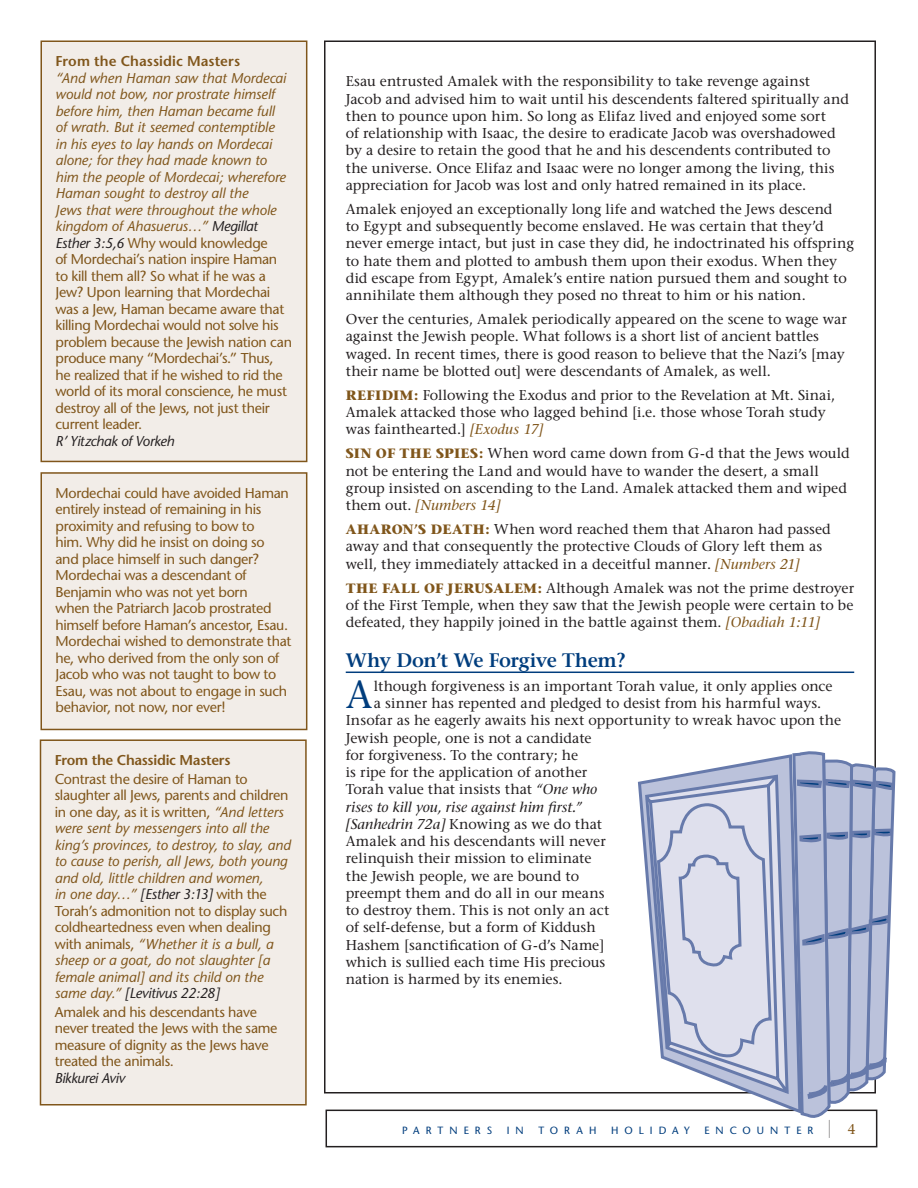
<style>
.page{position:relative;width:918px;height:1188px;background:#fff}
.page>*{position:absolute;margin:0;border:0;box-sizing:border-box;transform-origin:0 0}
.t1{font:38.85px "Stone Serif";color:#003d7d}
.t2{font:600 19.5px "Stone Serif";letter-spacing:-.025em;color:#003d7d}
.t3{font:14.25px/17.2px "Stone Serif";color:#231f20}
.t4{font:14.25px/16.5px "Stone Sans";letter-spacing:-.02em;color:#80561b}
.t5{font:italic 14.25px/16.5px "Stone Sans";color:#80561b}
.t6{font:600 14.25px "Stone Sans";letter-spacing:-.01em;color:#80561b}
.t7{font:italic 14.25px "Stone Serif";color:#231f20}
.t8{font:italic 14.25px "Stone Sans";letter-spacing:-.025em;color:#231f20}
.t9{font:10.5px "Stone Sans";letter-spacing:.575em;color:#003d7d}
.s1{font-style:italic}
.s2{font-style:italic;color:#231f20}
.s3{font-style:normal}
.s4{color:#231f20}
.s5{font-weight:700;font-size:13.5px;color:#80561b}
.s6{font-style:italic;color:#80561b}
.s7{font-family:"Helvetica Neue";font-weight:200;font-style:italic;font-size:18px;color:#231f20}
.s8{font-family:"Stone Serif";font-size:14.25px;color:#80561b}
</style>
<div class="page">
<div style="left:326px;top:1110px;width:551px;height:37px;border:2px solid #231f20"></div>
<hr style="left:346px;top:672px;width:508px;height:1px;background:#003d7d">
<div style="left:41px;top:41px;width:266px;height:420px;background:#f2ede8"></div>
<div style="left:40px;top:40px;width:267px;height:422px;border:2px solid #80561b"></div>
<div style="left:41px;top:473px;width:266px;height:256px;background:#f2ede8"></div>
<div style="left:40px;top:472px;width:267px;height:258px;border:2px solid #80561b"></div>
<div style="left:40px;top:740px;width:266px;height:365px;background:#f2ede8"></div>
<div style="left:40px;top:739px;width:267px;height:367px;border:2px solid #80561b"></div>
<svg style="left:636px;top:754px;width:155px;height:359px"></svg>
<svg style="left:643px;top:772px;width:148px;height:376px"></svg>
<svg style="left:791px;top:747px;width:105px;height:401px"></svg>
<p class="t6" style="left:56px;top:56px;width:186px">From the Chassidic Masters</p>
<p class="t4" style="left:55px;top:71px;width:238px"><span class="s1">“And when Haman saw that Mordecai would not bow, nor prostrate himself before him, then Haman became full<br>of wrath. But it seemed contemptible<br>in his eyes to lay hands on Mordecai alone; for they had made known to him the people of Mordecai; wherefore Haman sought to destroy all the<br>Jews that were throughout the whole kingdom of Ahasuerus…”</span> <span class="s2">Megillat Esther 3:5,6</span> Why would knowledge<br>of Mordechai’s nation inspire Haman to kill them all? So what if he was a Jew? Upon learning that Mordechai was a Jew, Haman became aware that killing Mordechai would not solve his problem because the Jewish nation can produce many “Mordechai’s.” Thus, he realized that if he wished to rid the world of its moral conscience, he must destroy all of the Jews, not just their current leader.</p>
<p class="t8" style="left:56px;top:435px;width:120px">R’ Yitzchak of Vorkeh</p>
<p class="t4" style="left:56px;top:486px;width:237px">Mordechai could have avoided Haman entirely instead of remaining in his proximity and refusing to bow to<br>him. Why did he insist on doing so and place himself in such danger?<br>Mordechai was a descendant of Benjamin who was not yet born<br>when the Patriarch Jacob prostrated himself before Haman’s ancestor, Esau.<br>Mordechai wished to demonstrate that he, who derived from the only son of Jacob who was not taught to bow to Esau, was not about to engage in such behavior, not now, nor ever!</p>
<p class="t6" style="left:55px;top:755px;width:177px">From the Chassidic Masters</p>
<p class="t5" style="left:55px;top:772px;width:238px"><span class="s3">Contrast the desire of Haman to slaughter all Jews, parents and children in one day, as it is written,</span> “And letters were sent by messengers into all the king’s provinces, to destroy, to slay, and to cause to perish, all Jews, both young and old, little children and women,<br>in one day…” <span class="s4">[Esther 3:13]</span> <span class="s3">with the Torah’s admonition not to display such coldheartedness even when dealing with animals,</span> “Whether it is a bull, a sheep or a goat, do not slaughter [a female animal] and its child on the same day.” <span class="s4">[Levitivus 22:28]</span></p>
<p class="t4" style="left:55px;top:1005px;width:224px">Amalek and his descendants have never treated the Jews with the same measure of dignity as the Jews have treated the animals.</p>
<p class="t8" style="left:55px;top:1073px;width:72px">Bikkurei Aviv</p>
<p class="t3" style="left:346px;top:74px;width:505px">Esau entrusted Amalek with the responsibility to take revenge against Jacob and advised him to wait until his descendents faltered spiritually and then to pounce upon him. So long as Elifaz lived and enjoyed some sort<br>of relationship with Isaac, the desire to eradicate Jacob was overshadowed by a desire to retain the good that he and his descendents contributed to the universe. Once Elifaz and Isaac were no longer among the living, this appreciation for Jacob was lost and only hatred remained in its place.</p>
<p class="t3" style="left:346px;top:202px;width:510px">Amalek enjoyed an exceptionally long life and watched the Jews descend<br>to Egypt and subsequently become enslaved. He was certain that they’d never emerge intact, but just in case they did, he indoctrinated his offspring to hate them and plotted to ambush them upon their exodus. When they did escape from Egypt, Amalek’s entire nation pursued them and sought to annihilate them although they posed no threat to him or his nation.</p>
<p class="t3" style="left:346px;top:312px;width:503px">Over the centuries, Amalek periodically appeared on the scene to wage war against the Jewish people. What follows is a short list of ancient battles waged. In recent times, there is good reason to believe that the Nazi’s [may their name be blotted out] were descendants of Amalek, as well.</p>
<p class="t3" style="left:346px;top:388px;width:491px"><span class="s5">REFIDIM:</span> Following the Exodus and prior to the Revelation at Mt. Sinai,<br>Amalek attacked those who lagged behind [i.e. those whose Torah study was fainthearted.] <span class="s6">[Exodus 17]</span></p>
<p class="t3" style="left:346px;top:446px;width:506px"><span class="s5">SIN OF THE SPIES:</span> When word came down from G-d that the Jews would not be entering the Land and would have to wander the desert, a small group insisted on ascending to the Land. Amalek attacked them and wiped them out. <span class="s6">[Numbers 14]</span></p>
<p class="t3" style="left:346px;top:522px;width:487px"><span class="s5">AHARON’S DEATH:</span> When word reached them that Aharon had passed away and that consequently the protective Clouds of Glory left them as well, they immediately attacked in a deceitful manner. <span class="s6">[Numbers 21]</span></p>
<p class="t3" style="left:346px;top:581px;width:510px;text-align:justify"><span class="s5">THE FALL OF JERUSALEM:</span> Although Amalek was not the prime destroyer of the First Temple, when they saw that the Jewish people were certain to be defeated, they happily joined in the battle against them. <span class="s6">[Obadiah 1:11]</span></p>
<h2 class="t2" style="left:346px;top:653px;width:282px">Why Don’t We Forgive Them?</h2>
<h1 class="t1" style="left:346px;top:680px;width:28px">A</h1>
<p class="t3" style="left:374px;top:679px;width:460px">lthough forgiveness is an important Torah value, it only applies once</p>
<p class="t3" style="left:374px;top:696px;width:449px">a sinner has repented and pledged to desist from his harmful ways.</p>
<p class="t3" style="left:346px;top:713px;width:497px">Insofar as he eagerly awaits his next opportunity to wreak havoc upon the</p>
<p class="t3" style="left:346px;top:731px;width:247px">Jewish people, one is not a candidate</p>
<p class="t3" style="left:346px;top:748px;width:234px">for forgiveness. To the contrary; he</p>
<p class="t3" style="left:346px;top:765px;width:243px">is ripe for the application of another</p>
<p class="t3" style="left:346px;top:782px;width:253px">Torah value that insists that <span class="s1">“One who</span></p>
<p class="t7" style="left:346px;top:801px;width:238px">rises to kill you, rise against him first.”</p>
<p class="t3" style="left:346px;top:817px;width:258px"><span class="s1">[Sanhedrin 72a]</span> Knowing as we do that</p>
<p class="t3" style="left:346px;top:834px;width:262px">Amalek and his descendants will never</p>
<p class="t3" style="left:346px;top:851px;width:247px">relinquish their mission to eliminate</p>
<p class="t3" style="left:346px;top:869px;width:235px">the Jewish people, we are bound to</p>
<p class="t3" style="left:346px;top:886px;width:260px">preempt them and do all in our means</p>
<p class="t3" style="left:346px;top:903px;width:265px">to destroy them. This is not only an act</p>
<p class="t3" style="left:346px;top:920px;width:251px">of self-defense, but a form of Kiddush</p>
<p class="t3" style="left:346px;top:938px;width:260px">Hashem [sanctification of G-d’s Name]</p>
<p class="t3" style="left:346px;top:955px;width:261px">which is sullied each time His precious</p>
<p class="t3" style="left:346px;top:972px;width:218px">nation is harmed by its enemies.</p>
<p class="t9" style="left:402px;top:1127px;width:92px">PARTNERS</p>
<p class="t9" style="left:507px;top:1127px;width:19px">I N</p>
<p class="t9" style="left:538px;top:1127px;width:60px">TORAH</p>
<p class="t9" style="left:611px;top:1127px;width:80px">HOLIDAY</p>
<p class="t9" style="left:704px;top:1127px;width:153px">ENCOUNTER <span class="s7">|</span> <span class="s8">4</span></p>
</div>
